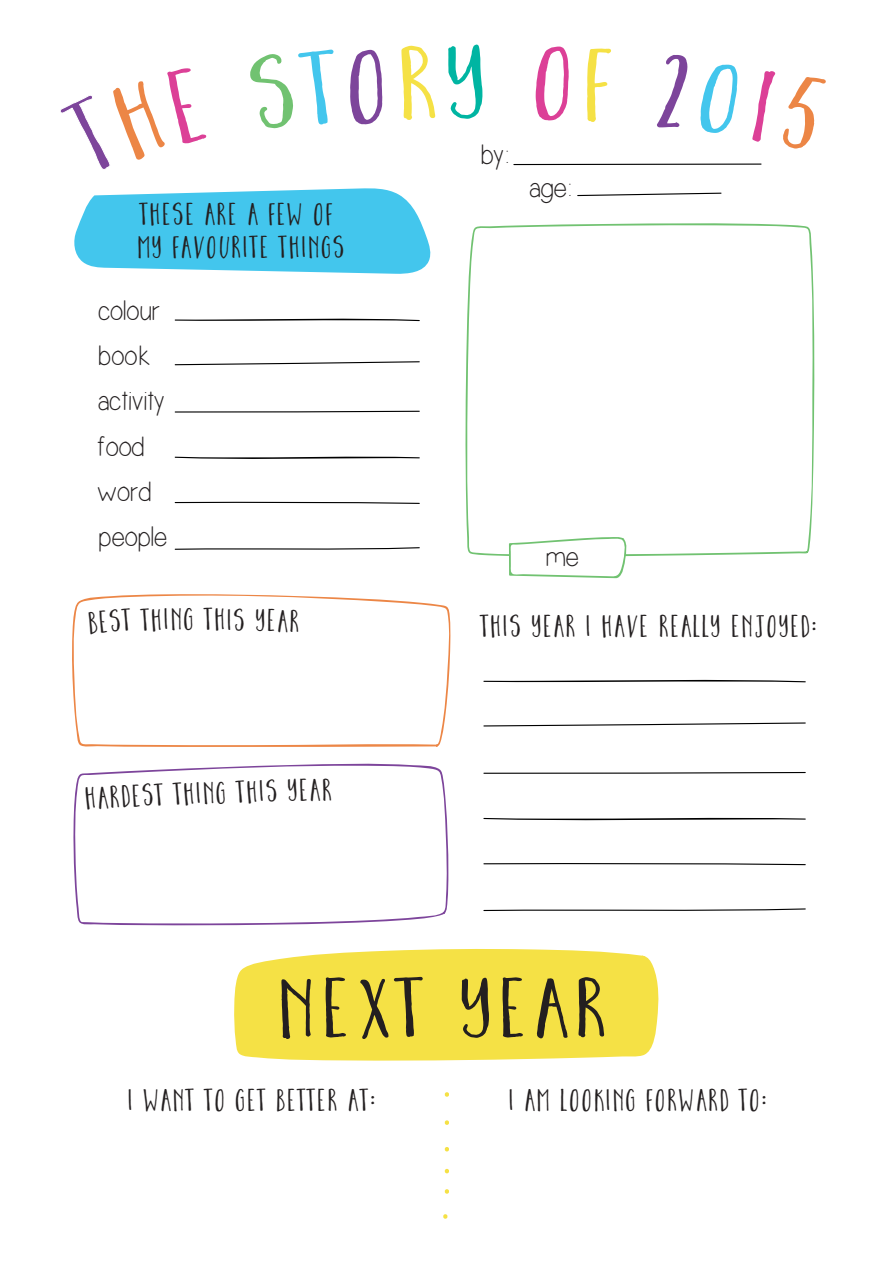
<style>
.page{position:relative;width:893px;height:1263px;background:#fff}
.page>*{position:absolute;margin:0;border:0;box-sizing:border-box;transform-origin:0 0}
.t1{font:700 expanded 94.65px "Horse Wallop";letter-spacing:.1em;color:#231f20}
.t2{font:700 28.2px/33.8px "Horse Wallop";letter-spacing:.1em;color:#231f20}
.t3{font:28.2px/45.3px "Simplicity";color:#231f20}
</style>
<div class="page">
<svg style="left:234px;top:949px;width:425px;height:112px;background:#f5e251"></svg>
<svg style="left:513px;top:163px;width:249px;height:2px"></svg>
<svg style="left:577px;top:193px;width:145px;height:3px"></svg>
<svg style="left:465px;top:223px;width:350px;height:333px"></svg>
<svg style="left:509px;top:535px;width:119px;height:43px"></svg>
<svg style="left:74px;top:188px;width:357px;height:86px;background:#5bcdef"></svg>
<svg style="left:175px;top:361px;width:245px;height:4px"></svg>
<svg style="left:175px;top:318px;width:245px;height:3px"></svg>
<svg style="left:175px;top:411px;width:245px;height:2px"></svg>
<svg style="left:175px;top:456px;width:245px;height:3px"></svg>
<svg style="left:175px;top:502px;width:245px;height:2px"></svg>
<svg style="left:175px;top:547px;width:245px;height:3px"></svg>
<svg style="left:483px;top:722px;width:323px;height:4px"></svg>
<svg style="left:483px;top:679px;width:323px;height:4px"></svg>
<svg style="left:483px;top:772px;width:323px;height:2px"></svg>
<svg style="left:483px;top:817px;width:323px;height:4px"></svg>
<svg style="left:483px;top:863px;width:323px;height:2px"></svg>
<svg style="left:483px;top:908px;width:323px;height:4px"></svg>
<svg style="left:72px;top:594px;width:379px;height:153px"></svg>
<svg style="left:73px;top:763px;width:375px;height:162px"></svg>
<svg style="left:444px;top:1092px;width:5px;height:5px"></svg>
<svg style="left:444px;top:1120px;width:5px;height:5px"></svg>
<svg style="left:444px;top:1147px;width:5px;height:4px"></svg>
<svg style="left:444px;top:1169px;width:5px;height:4px"></svg>
<svg style="left:444px;top:1189px;width:5px;height:5px"></svg>
<svg style="left:443px;top:1214px;width:5px;height:5px"></svg>
<svg style="left:88px;top:609px;width:43px;height:25px"></svg>
<svg style="left:140px;top:608px;width:27px;height:23px"></svg>
<svg style="left:278px;top:609px;width:21px;height:23px"></svg>
<p class="t2" style="left:137px;top:198px;width:207px">THESE ARE A FEW OF<br>MY FAVOURITE THINGS</p>
<p class="t3" style="left:98px;top:288px;width:70px">colour book activity food word people</p>
<p class="t2" style="left:171px;top:604px;width:42px">NG T</p>
<p class="t2" style="left:215px;top:604px;width:62px;rotate:1deg">HIS YE</p>
<p class="t2" style="left:84px;top:783px;width:46px;rotate:-3deg">HARD</p>
<p class="t2" style="left:132px;top:780px;width:146px;rotate:-2deg">EST THING THIS</p>
<p class="t2" style="left:288px;top:775px;width:44px;rotate:-1deg">YEAR</p>
<p class="t3" style="left:480px;top:133px;width:29px">by:</p>
<p class="t3" style="left:529px;top:165px;width:43px">age:</p>
<p class="t3" style="left:545px;top:535px;width:35px">me</p>
<p class="t2" style="left:481px;top:611px;width:337px">THIS YEAR I HAVE REALLY ENJOYED:</p>
<h1 class="t1" style="left:278px;top:957px;width:328px">NEXT YEAR</h1>
<p class="t2" style="left:128px;top:1084px;width:248px">I WANT TO GET BETTER AT:</p>
<p class="t2" style="left:509px;top:1084px;width:259px">I AM LOOKING FORWARD TO:</p>
</div>
